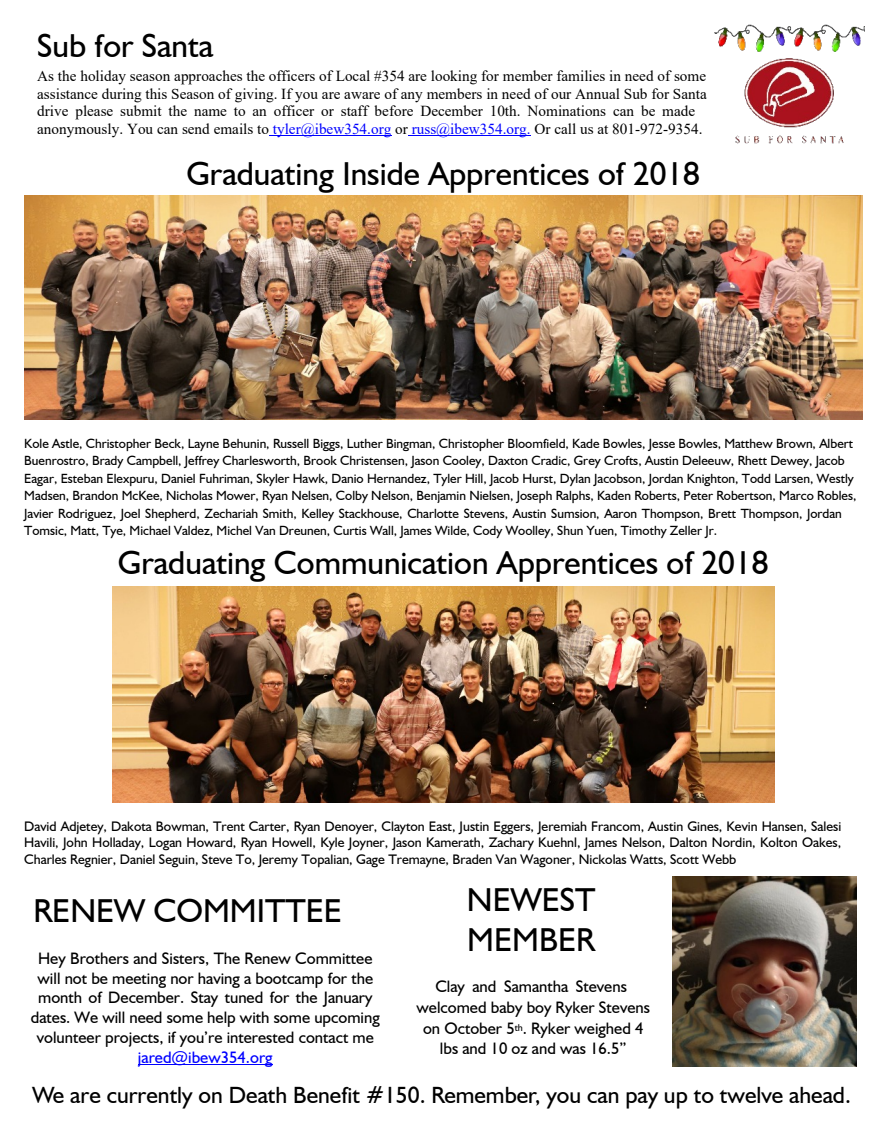
<style>
.page{position:relative;width:882px;height:1141px;background:#fff}
.page>*{position:absolute;margin:0;border:0;box-sizing:border-box;transform-origin:0 0}
.t1{font:33.15px/39.6px "Humanist 521 BT";color:#000}
.t2{font:23.55px "Humanist 521 BT";color:#000}
.t3{font:16.65px/19.8px "Humanist 521 BT";color:#000;text-align:center}
.t4{font:16.65px "Humanist 521 BT";color:#00f}
.t5{font:15.15px/17.5px "Times New Roman";color:#000}
.t6{font:13.8px/16.5px "Humanist 521 BT";color:#000;text-align:justify}
.t7{font:13.35px/17.5px "Humanist 521 BT";color:#000}
.s1{color:#00f}
</style>
<div class="page">
<hr style="left:269px;top:135px;width:122px;height:1px;background:#00f">
<hr style="left:408px;top:135px;width:122px;height:1px;background:#00f">
<img style="left:714px;top:24px;width:150px;height:120px">
<img style="left:24px;top:196px;width:837px;height:223px">
<img style="left:672px;top:876px;width:184px;height:190px">
<img style="left:112px;top:586px;width:661px;height:217px">
<hr style="left:138px;top:1064px;width:134px;height:1px;background:#00f">
<h1 class="t1" style="left:37px;top:29px;width:177px">Sub for Santa</h1>
<p class="t5" style="left:37px;top:69px;width:671px">As the holiday season approaches the officers of Local #354 are looking for member families in need of some assistance during this Season of giving. If you are aware of any members in need of our Annual Sub for Santa drive please submit the name to an officer or staff before December 10th. Nominations can be made anonymously. You can send emails to <span class="s1">tyler@ibew354.org</span> or <span class="s1">russ@ibew354.org.</span> Or call us at 801-972-9354.</p>
<h1 class="t1" style="left:186px;top:156px;width:515px">Graduating Inside Apprentices of 2018</h1>
<p class="t7" style="left:24px;top:435px;width:833px">Kole Astle, Christopher Beck, Layne Behunin, Russell Biggs, Luther Bingman, Christopher Bloomfield, Kade Bowles, Jesse Bowles, Matthew Brown, Albert Buenrostro, Brady Campbell, Jeffrey Charlesworth, Brook Christensen, Jason Cooley, Daxton Cradic, Grey Crofts, Austin Deleeuw, Rhett Dewey, Jacob Eagar, Esteban Elexpuru, Daniel Fuhriman, Skyler Hawk, Danio Hernandez, Tyler Hill, Jacob Hurst, Dylan Jacobson, Jordan Knighton, Todd Larsen, Westly Madsen, Brandon McKee, Nicholas Mower, Ryan Nelsen, Colby Nelson, Benjamin Nielsen, Joseph Ralphs, Kaden Roberts, Peter Robertson, Marco Robles, Javier Rodriguez, Joel Shepherd, Zechariah Smith, Kelley Stackhouse, Charlotte Stevens, Austin Sumsion, Aaron Thompson, Brett Thompson, Jordan Tomsic, Matt, Tye, Michael Valdez, Michel Van Dreunen, Curtis Wall, James Wilde, Cody Woolley, Shun Yuen, Timothy Zeller Jr.</p>
<h1 class="t1" style="left:118px;top:546px;width:652px">Graduating Communication Apprentices of 2018</h1>
<p class="t6" style="left:24px;top:818px;width:818px">David Adjetey, Dakota Bowman, Trent Carter, Ryan Denoyer, Clayton East, Justin Eggers, Jeremiah Francom, Austin Gines, Kevin Hansen, Salesi Havili, John Holladay, Logan Howard, Ryan Howell, Kyle Joyner, Jason Kamerath, Zachary Kuehnl, James Nelson, Dalton Nordin, Kolton Oakes, Charles Regnier, Daniel Seguin, Steve To, Jeremy Topalian, Gage Tremayne, Braden Van Wagoner, Nickolas Watts, Scott Webb</p>
<h1 class="t1" style="left:33px;top:893px;width:310px">RENEW COMMITTEE</h1>
<h1 class="t1" style="left:467px;top:882px;width:130px">NEWEST<br>MEMBER</h1>
<p class="t3" style="left:416px;top:977px;width:235px;line-height:20.7px">Clay and Samantha Stevens welcomed baby boy Ryker Stevens on October 5<sup>th</sup>. Ryker weighed 4 lbs and 10 oz and was 16.5”</p>
<h2 class="t2" style="left:32px;top:1085px;width:819px">We are currently on Death Benefit #150. Remember, you can pay up to twelve ahead.</h2>
<p class="t3" style="left:31px;top:949px;width:350px">Hey Brothers and Sisters, The Renew Committee will not be meeting nor having a bootcamp for the month of December. Stay tuned for the January dates. We will need some help with some upcoming volunteer projects, if you’re interested contact me</p>
<p class="t4" style="left:138px;top:1050px;width:136px">jared@ibew354.org</p>
</div>
